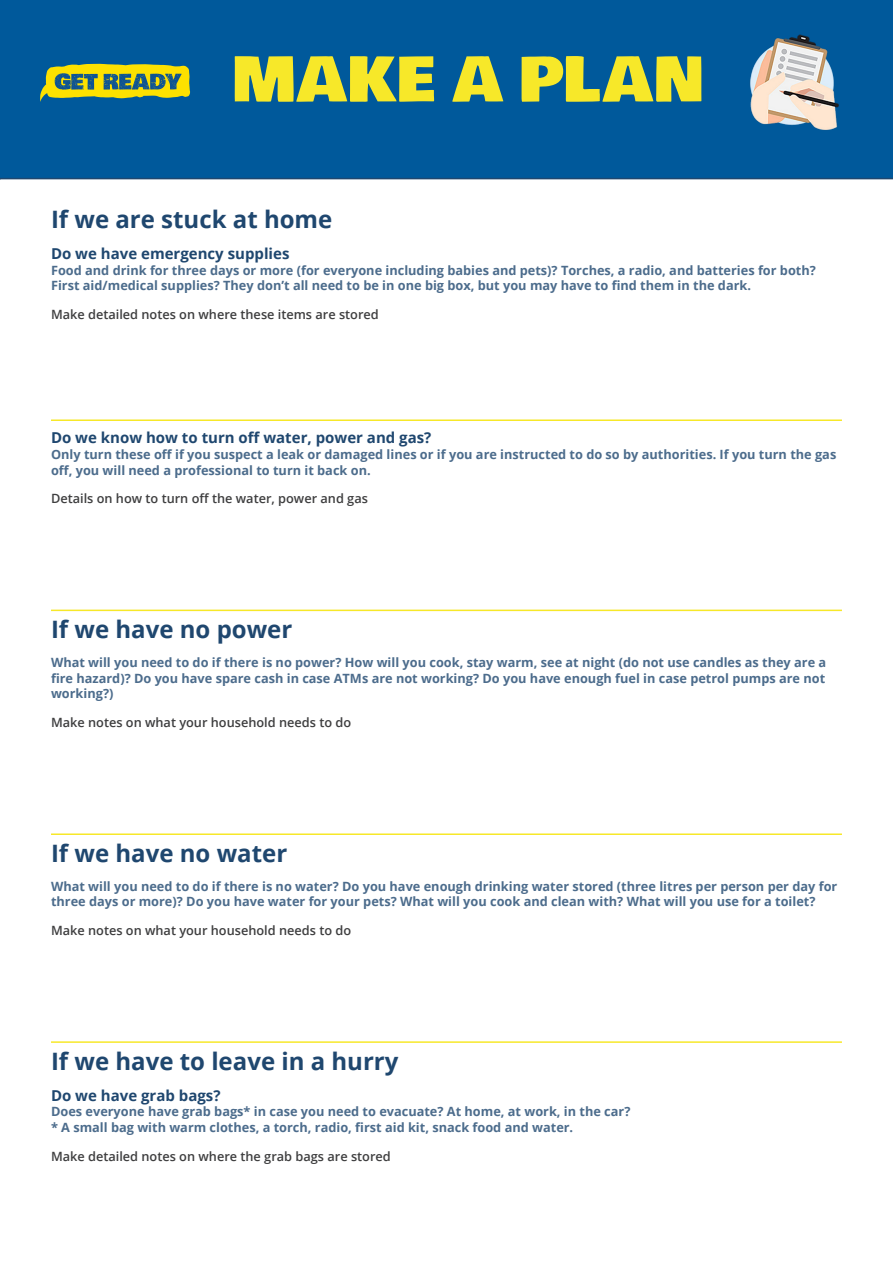
<style>
.page{position:relative;width:893px;height:1263px;background:#fff}
.page>*{position:absolute;margin:0;border:0;box-sizing:border-box;transform-origin:0 0}
.t1{font:52.5px "Bowlby One NZ Regular";color:#f7e829}
.t2{font:700 24px "Open Sans";color:#1f476f}
.t3{font:700 15px "Open Sans";color:#1f476f}
.t4{font:700 12.75px/15.8px "Open Sans";color:#4c6c8c}
.Body{font:600 12.75px "Open Sans";color:#3e3e3f}
</style>
<div class="page">
<div style="left:0;top:0;width:893px;height:179px;background:#00599b"></div>
<svg style="left:40px;top:64px;width:150px;height:38px;background:#95a63f"></svg>
<img style="left:741px;top:32px;width:102px;height:102px">
<hr style="left:51px;top:419px;width:791px;height:2px;background:#f7e829">
<hr style="left:51px;top:610px;width:791px;height:1px;background:#f7e829">
<hr style="left:51px;top:833px;width:791px;height:2px;background:#f7e829">
<hr style="left:51px;top:1041px;width:791px;height:2px;background:#f7e829">
<h1 class="t1" style="left:235px;top:35px;width:471px">MAKE A PLAN</h1>
<h1 class="t2" style="left:51px;top:202px;width:283px">If we are stuck at home</h1>
<h2 class="t3" style="left:51px;top:243px;width:240px">Do we have emergency supplies</h2>
<h3 class="t4" style="left:51px;top:262px;width:766px">Food and drink for three days or more (for everyone including babies and pets)? Torches, a radio, and batteries for both?<br>First aid/medical supplies? They don’t all need to be in one big box, but you may have to find them in the dark.</h3>
<p class="Body" style="left:51px;top:306px;width:329px">Make detailed notes on where these items are stored</p>
<h2 class="t3" style="left:51px;top:427px;width:382px">Do we know how to turn off water, power and gas?</h2>
<h3 class="t4" style="left:51px;top:446px;width:787px">Only turn these off if you suspect a leak or damaged lines or if you are instructed to do so by authorities. If you turn the gas off, you will need a professional to turn it back on.</h3>
<p class="Body" style="left:51px;top:490px;width:318px">Details on how to turn off the water, power and gas</p>
<h1 class="t2" style="left:51px;top:613px;width:243px">If we have no power</h1>
<h3 class="t4" style="left:51px;top:654px;width:777px;text-align:justify">What will you need to do if there is no power? How will you cook, stay warm, see at night (do not use candles as they are a fire hazard)? Do you have spare cash in case ATMs are not working? Do you have enough fuel in case petrol pumps are not working?)</h3>
<p class="Body" style="left:51px;top:713px;width:302px">Make notes on what your household needs to do</p>
<h1 class="t2" style="left:51px;top:836px;width:238px">If we have no water</h1>
<h3 class="t4" style="left:51px;top:878px;width:788px">What will you need to do if there is no water? Do you have enough drinking water stored (three litres per person per day for three days or more)? Do you have water for your pets? What will you cook and clean with? What will you use for a toilet?</h3>
<p class="Body" style="left:51px;top:921px;width:302px">Make notes on what your household needs to do</p>
<h1 class="t2" style="left:51px;top:1044px;width:349px">If we have to leave in a hurry</h1>
<h2 class="t3" style="left:51px;top:1084px;width:171px">Do we have grab bags?</h2>
<h3 class="t4" style="left:51px;top:1103px;width:581px">Does everyone have grab bags* in case you need to evacuate? At home, at work, in the car?</h3>
<h3 class="t4" style="left:51px;top:1119px;width:524px">* A small bag with warm clothes, a torch, radio, first aid kit, snack food and water.</h3>
<p class="Body" style="left:51px;top:1147px;width:341px">Make detailed notes on where the grab bags are stored</p>
</div>
